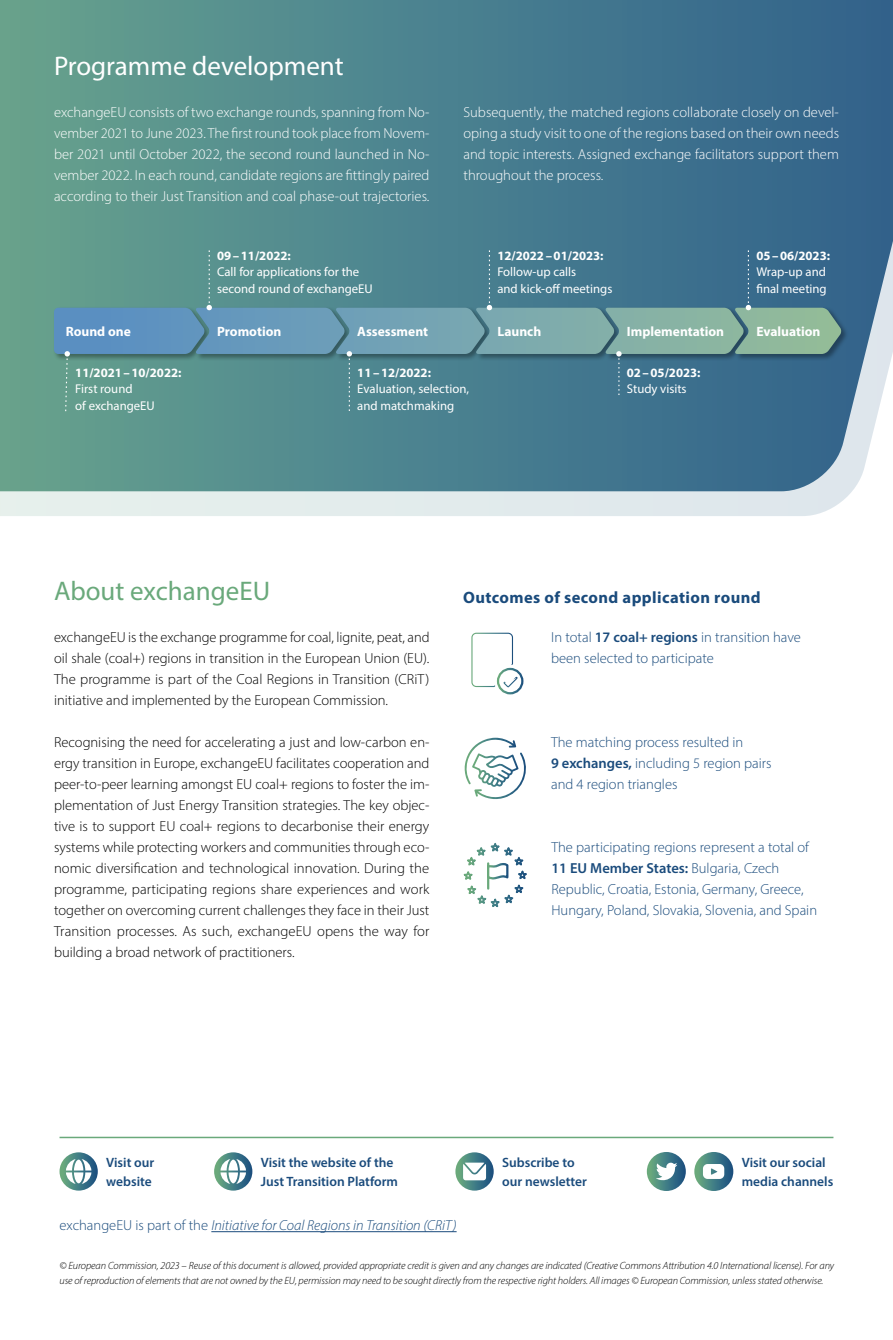
<style>
.page{position:relative;width:893px;height:1340px;background:#fff}
.page>*{position:absolute;margin:0;border:0;box-sizing:border-box;transform-origin:0 0}
.t1{font:27px "Myriad Pro";color:#fff}
.t2{font:27px "Myriad Pro";color:#6aa97b}
.t3{font:700 16.5px "Myriad Pro";letter-spacing:.025em;color:#1a4b7c}
.t4{font:300 14.55px/21px "Myriad Pro";color:#000;text-align:justify}
.t5{font:300 14.55px/21px "Myriad Pro";color:#fff;text-align:justify}
.t6{font:300 14.55px/21px "Myriad Pro";color:#1a4b7c}
.t7{font:italic 300 14.55px "Myriad Pro";color:#1a4b7c}
.t8{font:600 13.5px/18.8px "Myriad Pro";color:#1a4b7c}
.t9{font:700 13.5px "Myriad Pro";color:#fff}
.t10{font:12.75px/16.5px "Myriad Pro";color:#fff}
.t11{font:700 12.75px "Myriad Pro";color:#fff}
.t12{font:italic 300 10.5px/15px "Myriad Pro";letter-spacing:-.01em;color:#000}
.s1{font-weight:600}
.s2{font-style:normal}
</style>
<div class="page">
<div style="left:0;top:491px;width:852px;height:25px;background:#e2ebec"></div>
<svg style="left:0;top:0;width:893px;height:491px;background:#508590"></svg>
<hr style="left:211px;top:1231px;width:246px;height:1px;background:#1a4b7c">
<hr style="left:60px;top:1136px;width:773px;height:2px;background:#6aa97b">
<svg style="left:455px;top:1152px;width:39px;height:38px"></svg>
<svg style="left:463px;top:1162px;width:23px;height:18px"></svg>
<svg style="left:60px;top:1152px;width:38px;height:38px"></svg>
<svg style="left:66px;top:1158px;width:25px;height:25px"></svg>
<svg style="left:214px;top:1152px;width:38px;height:38px"></svg>
<svg style="left:220px;top:1158px;width:26px;height:25px"></svg>
<div style="left:497px;top:668px;width:26px;height:26px;border:2px solid #fff;border-radius:50%"></div>
<svg style="left:471px;top:632px;width:49px;height:57px"></svg>
<svg style="left:465px;top:737px;width:61px;height:62px"></svg>
<svg style="left:463px;top:842px;width:64px;height:66px"></svg>
<svg style="left:54px;top:250px;width:787px;height:162px;background:#568996"></svg>
<svg style="left:694px;top:1151px;width:39px;height:39px"></svg>
<svg style="left:703px;top:1163px;width:21px;height:15px"></svg>
<svg style="left:647px;top:1151px;width:39px;height:39px"></svg>
<svg style="left:656px;top:1162px;width:21px;height:18px"></svg>
<h1 class="t1" style="left:54px;top:49px;width:291px">Programme development</h1>
<p class="t5" style="left:54px;top:102px;width:377px">exchangeEU consists of two exchange rounds, spanning from No&shy;vember 2021 to June 2023. The first round took place from Novem&shy;ber 2021 until October 2022, the second round launched in No&shy;vember 2022. In each round, candidate regions are fittingly paired according to their Just Transition and coal phase-out trajectories.</p>
<p class="t5" style="left:463px;top:102px;width:377px">Subsequently, the matched regions collaborate closely on devel&shy;oping a study visit to one of the regions based on their own needs and topic interests. Assigned exchange facilitators support them throughout the process.</p>
<p class="t11" style="left:217px;top:247px;width:75px">09–11/2022:</p>
<p class="t10" style="left:217px;top:264px;width:157px">Call for applications for the second round of exchangeEU</p>
<p class="t9" style="left:217px;top:322px;width:66px">Promotion</p>
<p class="t11" style="left:357px;top:364px;width:75px">11–12/2022:</p>
<p class="t10" style="left:357px;top:381px;width:113px">Evaluation, selection, and matchmaking</p>
<p class="t11" style="left:497px;top:247px;width:108px">12/2022–01/2023:</p>
<p class="t10" style="left:497px;top:264px;width:117px">Follow-up calls<br>and kick-off meetings</p>
<p class="t9" style="left:497px;top:322px;width:45px">Launch</p>
<p class="t9" style="left:66px;top:322px;width:67px">Round one</p>
<p class="t9" style="left:627px;top:322px;width:99px">Implementation</p>
<p class="t9" style="left:357px;top:322px;width:72px">Assessment</p>
<p class="t11" style="left:75px;top:364px;width:108px">11/2021–10/2022:</p>
<p class="t10" style="left:75px;top:381px;width:81px">First round<br>of exchangeEU</p>
<p class="t11" style="left:627px;top:364px;width:75px">02–05/2023:</p>
<p class="t10" style="left:627px;top:381px;width:61px">Study visits</p>
<p class="t11" style="left:756px;top:247px;width:75px">05–06/2023:</p>
<p class="t10" style="left:756px;top:264px;width:72px">Wrap-up and final meeting</p>
<p class="t9" style="left:756px;top:322px;width:66px">Evaluation</p>
<h1 class="t2" style="left:54px;top:574px;width:218px">About exchangeEU</h1>
<p class="t4" style="left:54px;top:627px;width:377px">exchangeEU is the exchange programme for coal, lignite, peat, and oil shale (coal+) regions in transition in the European Union (EU).<br>The programme is part of the Coal Regions in Transition (CRiT) initiative and implemented by the European Commission.</p>
<p class="t4" style="left:54px;top:732px;width:377px">Recognising the need for accelerating a just and low-carbon en&shy;ergy transition in Europe, exchangeEU facilitates cooperation and peer-to-peer learning amongst EU coal+ regions to foster the im&shy;plementation of Just Energy Transition strategies. The key objec&shy;tive is to support EU coal+ regions to decarbonise their energy systems while protecting workers and communities through eco&shy;nomic diversification and technological innovation. During the programme, participating regions share experiences and work together on overcoming current challenges they face in their Just Transition processes. As such, exchangeEU opens the way for building a broad network of practitioners.</p>
<p class="t6" style="left:551px;top:732px;width:222px">The matching process resulted in<br><span class="s1">9 exchanges,</span> including 5 region pairs and 4 region triangles</p>
<p class="t3" style="left:463px;top:587px;width:299px">Outcomes of second application round</p>
<p class="t6" style="left:551px;top:627px;width:251px">In total <span class="s1">17 coal+ regions</span> in transition have been selected to participate</p>
<p class="t6" style="left:551px;top:837px;width:267px">The participating regions represent a total of <span class="s1">11 EU Member States:</span> Bulgaria, Czech Republic, Croatia, Estonia, Germany, Greece, Hungary, Poland, Slovakia, Slovenia, and Spain</p>
<p class="t8" style="left:106px;top:1152px;width:49px">Visit our website</p>
<p class="t8" style="left:261px;top:1152px;width:139px">Visit the website of the<br>Just Transition Platform</p>
<p class="t7" style="left:60px;top:1216px;width:399px"><span class="s2">exchangeEU is part of the</span> Initiative for Coal Regions in Transition (CRiT)</p>
<p class="t8" style="left:502px;top:1152px;width:86px">Subscribe to our newsletter</p>
<p class="t8" style="left:742px;top:1152px;width:93px">Visit our social media channels</p>
<p class="t12" style="left:60px;top:1257px;width:776px">© European Commission, 2023 – Reuse of this document is allowed, provided appropriate credit is given and any changes are indicated (Creative Commons Attribution 4.0 International license). For any use of reproduction of elements that are not owned by the EU, permission may need to be sought directly from the respective right holders. All images © European Commission, unless stated otherwise.</p>
</div>
